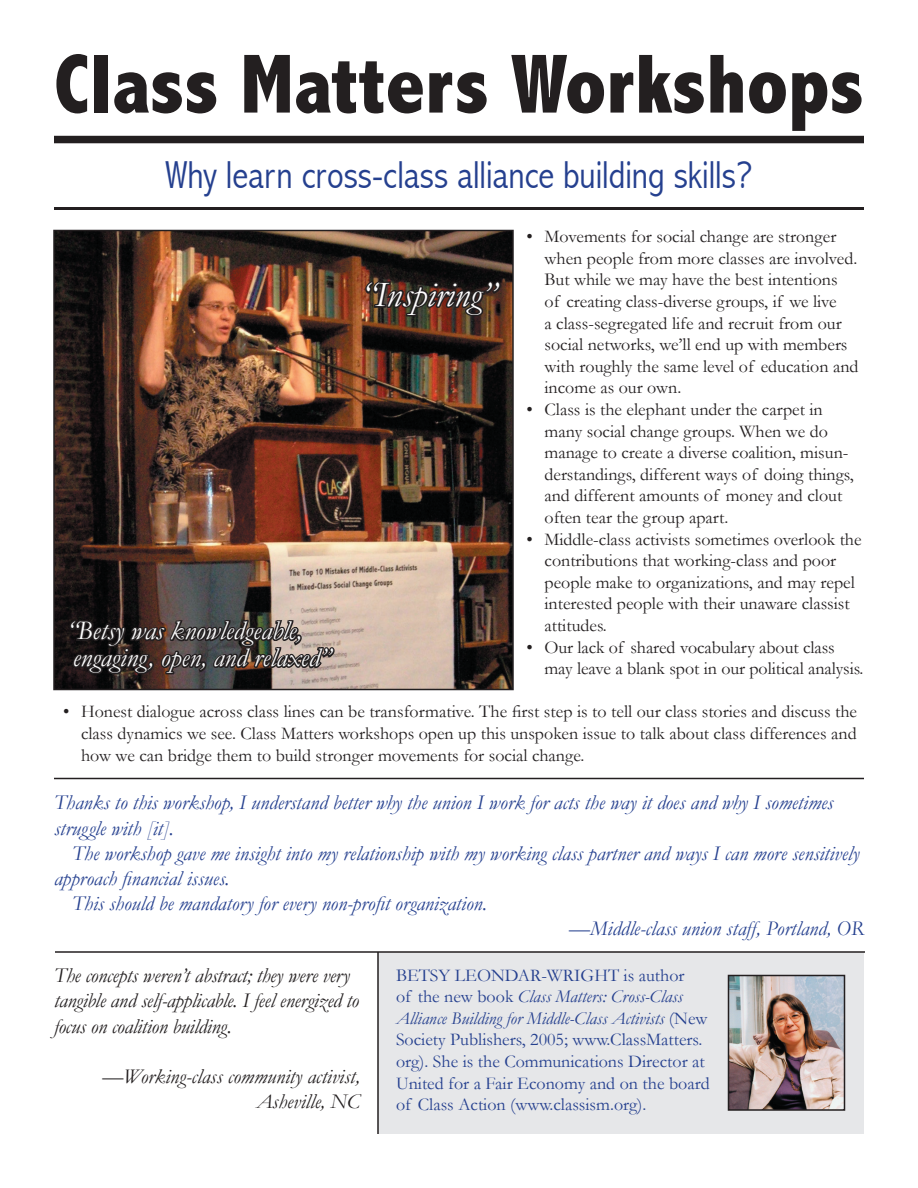
<style>
.page{position:relative;width:918px;height:1188px;background:#fff}
.page>*{position:absolute;margin:0;border:0;box-sizing:border-box;transform-origin:0 0}
.t1{font:800 condensed 84.6px "Abadi";color:#231f20}
.t2{font:300 condensed 39px "Abadi";color:#25408f}
.t3{font:italic 36px "Garamond";color:#fff}
.t4{font:italic 27px/27px "Garamond";color:#fff}
.t5{font:italic 21px/25.2px "Garamond";color:#25408f}
.t6{font:italic 21px/25.2px "Garamond";letter-spacing:-.01em;color:#231f20}
.t7{font:18px/21.6px "Garamond";color:#231f20}
.t8{font:18px/21.6px "Garamond";color:#25408f}
.s1{font-style:italic}
</style>
<div class="page">
<div style="left:378px;top:952px;width:486px;height:182px;background:#e6e7e9"></div>
<img style="left:56px;top:233px;width:455px;height:454px">
<div style="left:53px;top:230px;width:461px;height:460px;border:2px solid #231f20"></div>
<img style="left:731px;top:978px;width:111px;height:130px">
<div style="left:728px;top:975px;width:117px;height:136px;border:2px solid #231f20"></div>
<div style="left:54px;top:136px;width:810px;height:7px;background:#231f20"></div>
<hr style="left:377px;top:952px;width:2px;height:182px;background:#231f20">
<hr style="left:54px;top:778px;width:810px;height:1px;background:#231f20">
<hr style="left:55px;top:951px;width:810px;height:2px;background:#231f20">
<hr style="left:54px;top:207px;width:810px;height:3px;background:#231f20">
<img style="left:363px;top:229px;width:140px;height:93px">
<svg style="left:67px;top:564px;width:270px;height:118px;background:#544b46"></svg>
<h1 class="t1" style="left:54px;top:35px;width:812px">Class Matters Workshops</h1>
<h2 class="t2" style="left:166px;top:153px;width:588px">Why learn cross-class alliance building skills?</h2>
<p class="t7" style="left:544px;top:226px;width:316px;text-indent:-18px">• Movements for social change are stronger when people from more classes are involved.<br>But while we may have the best intentions<br>of creating class-diverse groups, if we live<br>a class-segregated life and recruit from our social networks, we’ll end up with members with roughly the same level of education and income as our own.</p>
<p class="t7" style="left:544px;top:398px;width:311px;text-indent:-18px">• Class is the elephant under the carpet in many social change groups. When we do manage to create a diverse coalition, misun&shy;derstandings, different ways of doing things, and different amounts of money and clout often tear the group apart.</p>
<p class="t7" style="left:544px;top:528px;width:319px;text-indent:-18px">• Middle-class activists sometimes overlook the contributions that working-class and poor people make to organizations, and may repel interested people with their unaware classist attitudes.</p>
<p class="t7" style="left:544px;top:636px;width:321px;text-indent:-18px">• Our lack of shared vocabulary about class may leave a blank spot in our political analysis.</p>
<p class="t7" style="left:81px;top:701px;width:778px;text-align:justify;text-indent:-18px">• Honest dialogue across class lines can be transformative. The first step is to tell our class stories and discuss the class dynamics we see. Class Matters workshops open up this unspoken issue to talk about class differences and how we can bridge them to build stronger movements for social change.</p>
<h3 class="t3" style="left:360px;top:273px;width:138px">“Inspiring”</h3>
<h3 class="t4" style="left:66px;top:617px;width:266px">“Betsy was knowledgeable, engaging, open, and relaxed”</h3>
<p class="t5" style="left:54px;top:790px;width:781px">Thanks to this workshop, I understand better why the union I work for acts the way it does and why I sometimes struggle with [it].</p>
<p class="t5" style="left:72px;top:840px;width:789px">The workshop gave me insight into my relationship with my working class partner and ways I can more sensitively</p>
<p class="t5" style="left:54px;top:865px;width:177px">approach financial issues.</p>
<p class="t5" style="left:72px;top:891px;width:417px">This should be mandatory for every non-profit organization.</p>
<p class="t5" style="left:569px;top:916px;width:296px">—Middle-class union staff, Portland, OR</p>
<p class="t6" style="left:54px;top:963px;width:307px">The concepts weren’t abstract; they were very tangible and self-applicable. I feel energized to focus on coalition building.</p>
<p class="t6" style="left:103px;top:1064px;width:259px;text-align:right">—Working-class community activist,<br>Asheville, NC</p>
<p class="t8" style="left:396px;top:964px;width:315px">BETSY LEONDAR-WRIGHT is author<br>of the new book <span class="s1">Class Matters: Cross-Class Alliance Building for Middle-Class Activists</span> (New Society Publishers, 2005; www.ClassMatters. org). She is the Communications Director at United for a Fair Economy and on the board of Class Action (www.classism.org).</p>
</div>
